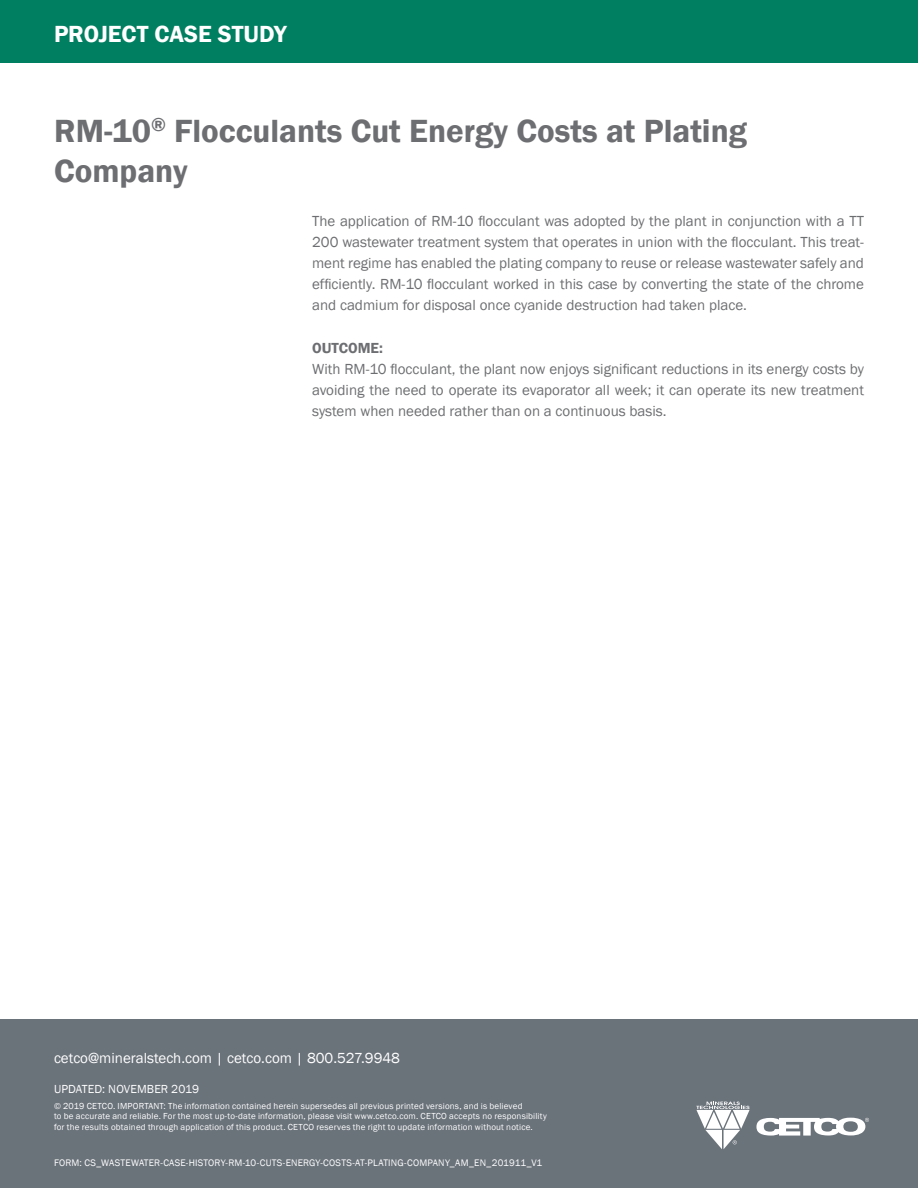
<style>
.page{position:relative;width:918px;height:1188px;background:#fff}
.page>*{position:absolute;margin:0;border:0;box-sizing:border-box;transform-origin:0 0}
.t1{font:600 33px/39.6px "Franklin Gothic";color:#6d6e71}
.t2{font:600 24px "Franklin Gothic";letter-spacing:-.005em;color:#fff}
.t3{font:15px/21px "Franklin Gothic";color:#6d6e71;text-align:justify}
.t4{font:15px "Franklin Gothic";color:#fff}
.t5{font:600 15px "Franklin Gothic";color:#6d6e71}
.t6{font:12px "Franklin Gothic";color:#fff}
.t7{font:9.75px "Franklin Gothic";letter-spacing:.015em;color:#fff}
.t8{font:9px/10.5px "Franklin Gothic";letter-spacing:.02em;color:#fff}
</style>
<div class="page">
<div style="left:0;top:0;width:918px;height:63px;background:#008061"></div>
<div style="left:0;top:1019px;width:918px;height:169px;background:#6a727a"></div>
<svg style="left:756px;top:1118px;width:113px;height:18px"></svg>
<svg style="left:696px;top:1102px;width:54px;height:47px"></svg>
<h2 class="t2" style="left:54px;top:19px;width:234px">PROJECT CASE STUDY</h2>
<h1 class="t1" style="left:54px;top:112px;width:695px">RM-10<sup>®</sup> Flocculants Cut Energy Costs at Plating<br>Company</h1>
<p class="t3" style="left:312px;top:211px;width:553px">The application of RM-10 flocculant was adopted by the plant in conjunction with a TT 200 wastewater treatment system that operates in union with the flocculant. This treat&shy;ment regime has enabled the plating company to reuse or release wastewater safely and efficiently. RM-10 flocculant worked in this case by converting the state of the chrome and cadmium for disposal once cyanide destruction had taken place.</p>
<p class="t5" style="left:312px;top:338px;width:72px">OUTCOME:</p>
<p class="t3" style="left:312px;top:358px;width:553px">With RM-10 flocculant, the plant now enjoys significant reductions in its energy costs by avoiding the need to operate its evaporator all week; it can operate its new treatment system when needed rather than on a continuous basis.</p>
<p class="t4" style="left:54px;top:1049px;width:348px">cetco@mineralstech.com | cetco.com | 800.527.9948</p>
<p class="t8" style="left:54px;top:1101px;width:494px">© 2019 CETCO. IMPORTANT: The information contained herein supersedes all previous printed versions, and is believed<br>to be accurate and reliable. For the most up-to-date information, please visit www.cetco.com. CETCO accepts no responsibility for the results obtained through application of this product. CETCO reserves the right to update information without notice.</p>
<p class="t6" style="left:54px;top:1081px;width:147px">UPDATED: NOVEMBER 2019</p>
<p class="t7" style="left:54px;top:1157px;width:55px">FORM: CS_wastewater</p>
<p class="t7" style="left:160px;top:1157px;width:10px">-case</p>
<p class="t7" style="left:186px;top:1157px;width:16px">-histor</p>
<p class="t7" style="left:221px;top:1157px;width:110px">y-rm-10-cuts-energy-costs</p>
<p class="t7" style="left:352px;top:1157px;width:63px">-at-plati ng-com</p>
<p class="t7" style="left:428px;top:1157px;width:116px">pany_AM_EN_201911_V1</p>
</div>
